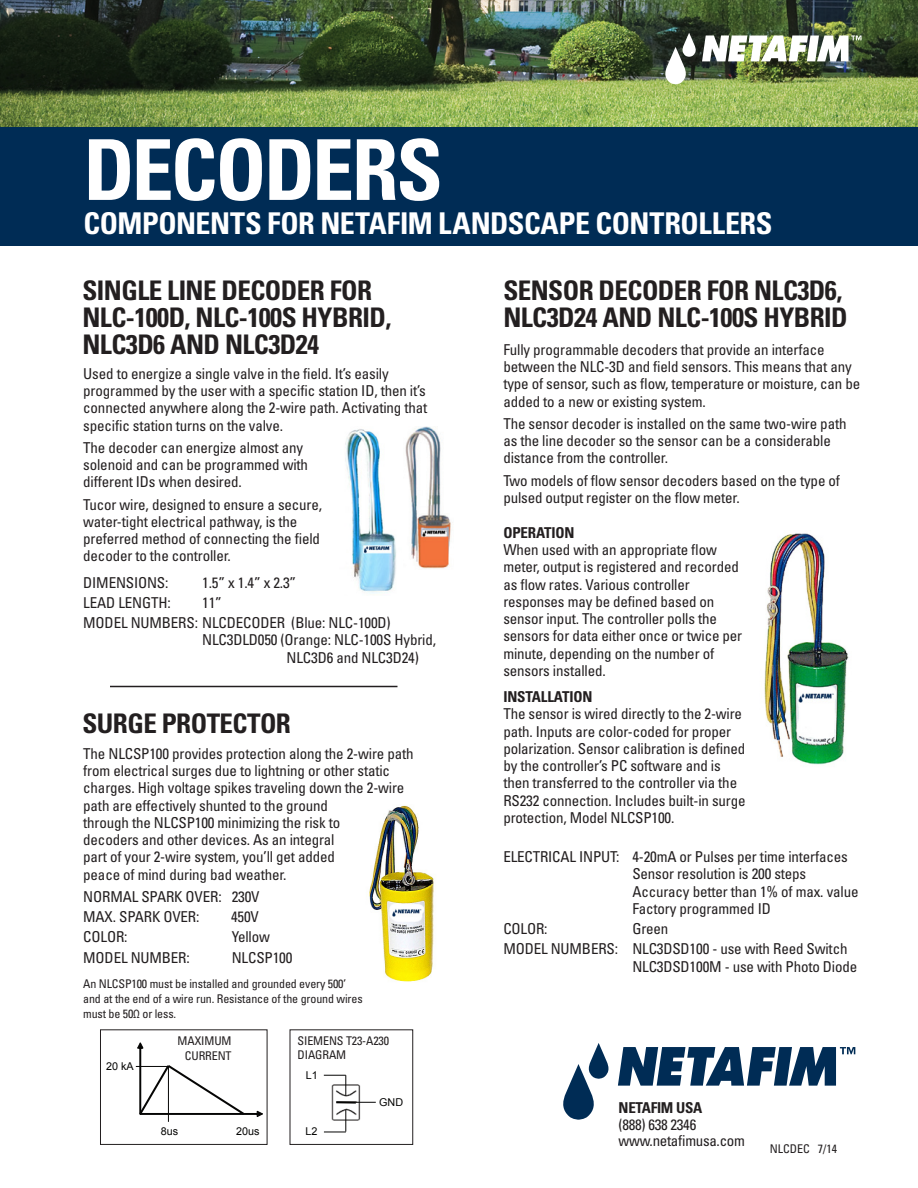
<style>
.page{position:relative;width:918px;height:1188px;background:#fff}
.page>*{position:absolute;margin:0;border:0;box-sizing:border-box;transform-origin:0 0}
.t1{font:700 condensed 84px "Univers LT Std";letter-spacing:-.035em;color:#fff}
.t2{font:700 condensed 30px "Univers LT Std";letter-spacing:-.01em;color:#fff}
.t3{font:700 condensed 27px/27px "Univers LT Std";letter-spacing:-.02em;color:#231f20}
.t4{font:condensed 15px/17.2px "Univers LT Std";letter-spacing:-.01em;color:#231f20}
.t5{font:700 condensed 15px "Univers LT Std";letter-spacing:-.01em;color:#231f20}
.t6{font:condensed 12px/15px "Univers LT Std";letter-spacing:-.01em;color:#231f20}
.t7{font:10.8px "Arial";letter-spacing:.005em;color:#050504}
</style>
<div class="page">
<img style="left:0;top:0;width:918px;height:127px">
<svg style="left:618px;top:1047px;width:237px;height:39px"></svg>
<svg style="left:563px;top:1043px;width:46px;height:77px"></svg>
<img style="left:702px;top:35px;width:160px;height:26px">
<svg style="left:665px;top:33px;width:31px;height:51px"></svg>
<div style="left:0;top:127px;width:918px;height:119px;background:#002c55"></div>
<img style="left:345px;top:429px;width:51px;height:165px">
<img style="left:764px;top:533px;width:85px;height:232px">
<hr style="left:110px;top:686px;width:287px;height:1px;background:#231f20">
<img style="left:369px;top:805px;width:65px;height:177px">
<img style="left:323px;top:1074px;width:53px;height:57px">
<svg style="left:324px;top:1075px;width:22px;height:21px"></svg>
<svg style="left:324px;top:1110px;width:22px;height:23px"></svg>
<hr style="left:336px;top:1101px;width:20px;height:3px;background:#050504">
<svg style="left:356px;top:1102px;width:20px;height:1px"></svg>
<div style="left:290px;top:1029px;width:123px;height:116px;border:1px solid #231f20"></div>
<svg style="left:137px;top:1043px;width:126px;height:74px"></svg>
<hr style="left:136px;top:1066px;width:33px;height:1px;background:#050504">
<hr style="left:168px;top:1066px;width:1px;height:56px;background:#050504">
<div style="left:100px;top:1029px;width:167px;height:116px;border:1px solid #231f20"></div>
<img style="left:405px;top:427px;width:46px;height:142px">
<h1 class="t1" style="left:83px;top:119px;width:361px">DECODERS</h1>
<h2 class="t2" style="left:83px;top:205px;width:691px">COMPONENTS FOR NETAFIM LANDSCAPE CONTROLLERS</h2>
<h3 class="t3" style="left:82px;top:277px;width:310px">SINGLE LINE DECODER FOR<br>NLC-100D, NLC-100S HYBRID,<br>NLC3D6 AND NLC3D24</h3>
<p class="t4" style="left:83px;top:365px;width:346px">Used to energize a single valve in the field. It’s easily programmed by the user with a specific station ID, then it’s connected anywhere along the 2-wire path. Activating that specific station turns on the valve.</p>
<p class="t4" style="left:83px;top:439px;width:226px">The decoder can energize almost any solenoid and can be programmed with different IDs when desired.</p>
<p class="t4" style="left:83px;top:496px;width:240px">Tucor wire, designed to ensure a secure, water-tight electrical pathway, is the preferred method of connecting the field decoder to the controller.</p>
<p class="t4" style="left:83px;top:574px;width:87px">DIMENSIONS:</p>
<p class="t4" style="left:202px;top:574px;width:96px">1.5” x 1.4” x 2.3”</p>
<p class="t4" style="left:83px;top:594px;width:89px">LEAD LENGTH:</p>
<p class="t4" style="left:83px;top:592px;width:309px;line-height:20.2px;text-indent:119px">11”<br>MODEL NUMBERS: NLCDECODER (Blue: NLC-100D)</p>
<p class="t4" style="left:287px;top:631px;width:151px;text-indent:-84px">NLC3DLD050 (Orange: NLC-100S Hybrid,<br>NLC3D6 and NLC3D24)</p>
<h3 class="t3" style="left:82px;top:709px;width:210px">SURGE PROTECTOR</h3>
<p class="t4" style="left:83px;top:745px;width:332px">The NLCSP100 provides protection along the 2-wire path from electrical surges due to lightning or other static charges. High voltage spikes traveling down the 2-wire path are effectively shunted to the ground<br>through the NLCSP100 minimizing the risk to<br>decoders and other devices. As an integral<br>part of your 2-wire system, you’ll get added<br>peace of mind during bad weather.</p>
<p class="t4" style="left:83px;top:886px;width:178px;line-height:20.2px">NORMAL SPARK OVER: 230V<br>MAX. SPARK OVER:</p>
<p class="t4" style="left:231px;top:908px;width:29px">450V</p>
<p class="t4" style="left:83px;top:928px;width:46px">COLOR:</p>
<p class="t4" style="left:232px;top:928px;width:40px">Yellow</p>
<p class="t4" style="left:83px;top:948px;width:108px">MODEL NUMBER:</p>
<p class="t4" style="left:232px;top:948px;width:62px">NLCSP100</p>
<p class="t6" style="left:83px;top:976px;width:281px">An NLCSP100 must be installed and grounded every 500’ and at the end of a wire run. Resistance of the ground wires must be 50Ω or less.</p>
<p class="t7" style="left:106px;top:1059px;width:29px">20 kA</p>
<p class="t6" style="left:178px;top:1033px;width:55px;text-align:right">MAXIMUM<br>CURRENT</p>
<p class="t7" style="left:161px;top:1124px;width:19px">8us</p>
<p class="t7" style="left:236px;top:1124px;width:25px">20us</p>
<p class="t6" style="left:298px;top:1034px;width:93px;line-height:13.5px">SIEMENS T23-A230<br>DIAGRAM</p>
<p class="t7" style="left:306px;top:1068px;width:14px">L1</p>
<p class="t7" style="left:306px;top:1124px;width:14px">L2</p>
<p class="t7" style="left:379px;top:1095px;width:25px">GND</p>
<h3 class="t3" style="left:503px;top:277px;width:346px">SENSOR DECODER FOR NLC3D6,<br>NLC3D24 AND NLC-100S HYBRID</h3>
<p class="t4" style="left:503px;top:341px;width:358px">Fully programmable decoders that provide an interface between the NLC-3D and field sensors. This means that any type of sensor, such as flow, temperature or moisture, can be added to a new or existing system.</p>
<p class="t4" style="left:503px;top:415px;width:345px">The sensor decoder is installed on the same two-wire path as the line decoder so the sensor can be a considerable distance from the controller.</p>
<p class="t4" style="left:503px;top:472px;width:338px">Two models of flow sensor decoders based on the type of pulsed output register on the flow meter.</p>
<p class="t5" style="left:503px;top:523px;width:73px">OPERATION</p>
<p class="t4" style="left:503px;top:541px;width:240px">When used with an appropriate flow meter, output is registered and recorded as flow rates. Various controller responses may be defined based on sensor input. The controller polls the sensors for data either once or twice per minute, depending on the number of sensors installed.</p>
<p class="t5" style="left:503px;top:688px;width:91px">INSTALLATION</p>
<p class="t4" style="left:503px;top:705px;width:244px">The sensor is wired directly to the 2-wire path. Inputs are color-coded for proper polarization. Sensor calibration is defined by the controller’s PC software and is then transferred to the controller via the RS232 connection. Includes built-in surge protection, Model NLCSP100.</p>
<p class="t4" style="left:632px;top:848px;width:228px;text-indent:-129px">ELECTRICAL INPUT: 4-20mA or Pulses per time interfaces Sensor resolution is 200 steps Accuracy better than 1% of max. value Factory programmed ID</p>
<p class="t4" style="left:503px;top:920px;width:46px">COLOR:</p>
<p class="t4" style="left:503px;top:919px;width:346px;line-height:20.2px;text-indent:129px">Green<br>MODEL NUMBERS: NLC3DSD100 - use with Reed Switch</p>
<p class="t4" style="left:632px;top:958px;width:226px">NLC3DSD100M - use with Photo Diode</p>
<p class="t5" style="left:619px;top:1099px;width:85px">NETAFIM USA</p>
<p class="t4" style="left:619px;top:1116px;width:128px;line-height:16.5px">(888) 638 2346 www.netafimusa.com</p>
<p class="t6" style="left:770px;top:1141px;width:69px">NLCDEC 7/14</p>
</div>
